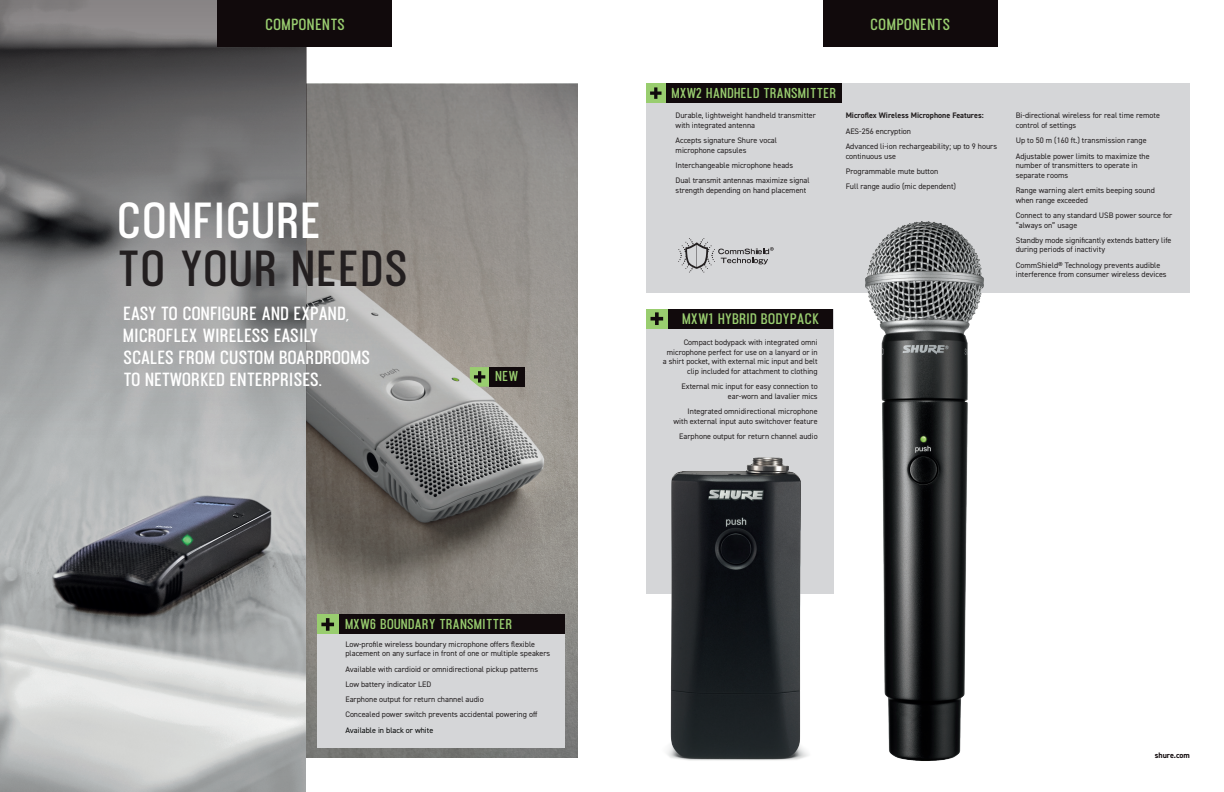
<style>
.page{position:relative;width:1224px;height:792px;background:#fff}
.page>*{position:absolute;margin:0;border:0;box-sizing:border-box;transform-origin:0 0}
.t1{font:700 44.7px "Ostrich Proper";letter-spacing:.005em;color:#231f20}
.t2{font:700 44.7px "Ostrich Proper";letter-spacing:.005em;color:#fff}
.t3{font:700 16.8px/21.8px "Ostrich Proper";letter-spacing:-.02em;color:#fff}
.t4{font:700 14.3px "Ostrich Proper";color:#99cd6f}
.t5{font:700 13.4px "Ostrich Proper";color:#99cd6f}
.t6{font:700 12.7px "Ostrich Proper";color:#99cd6f}
.t7{font:8px/9.6px "DIN2014";color:#231f20}
.t8{font:700 8px "DIN2014";color:#231f20}
.t9{font:8px "DIN2014";color:#030505}
.t10{font:700 8px "DIN2014";color:#110a0c}
</style>
<div class="page">
<img style="left:306px;top:83px;width:272px;height:674px">
<svg style="left:306px;top:84px;width:272px;height:474px;background:#8b8884"></svg>
<div style="left:646px;top:309px;width:187px;height:285px;background:#d5d6d8"></div>
<div style="left:668px;top:309px;width:165px;height:20px;background:#110a0c"></div>
<div style="left:646px;top:309px;width:22px;height:20px;background:#99cd6f"></div>
<svg style="left:651px;top:312px;width:12px;height:13px"></svg>
<img style="left:0;top:438px;width:306px;height:354px">
<div style="left:317px;top:629px;width:248px;height:119px;background:#d5d6d8"></div>
<svg style="left:0;top:0;width:306px;height:438px;background:#808182"></svg>
<div style="left:646px;top:83px;width:544px;height:210px;background:#d5d6d8"></div>
<div style="left:218px;top:0;width:174px;height:46px;background:#110a0c"></div>
<div style="left:666px;top:83px;width:176px;height:20px;background:#110a0c"></div>
<div style="left:646px;top:83px;width:20px;height:20px;background:#99cd6f"></div>
<svg style="left:650px;top:87px;width:12px;height:12px"></svg>
<div style="left:823px;top:0;width:174px;height:46px;background:#110a0c"></div>
<img style="left:865px;top:221px;width:119px;height:540px">
<div style="left:339px;top:615px;width:226px;height:19px;background:#110a0c"></div>
<div style="left:317px;top:615px;width:22px;height:19px;background:#99cd6f"></div>
<svg style="left:321px;top:618px;width:13px;height:13px"></svg>
<img style="left:667px;top:423px;width:203px;height:338px">
<svg style="left:678px;top:238px;width:96px;height:35px"></svg>
<svg style="left:470px;top:367px;width:19px;height:20px"></svg>
<div style="left:489px;top:367px;width:36px;height:20px;background:#110a0c"></div>
<h3 class="t4" style="left:265px;top:15px;width:81px">COMPONENTS</h3>
<h1 class="t2" style="left:118px;top:192px;width:207px">CONFIGURE</h1>
<h1 class="t1" style="left:118px;top:240px;width:293px">TO YOUR NEEDS</h1>
<h2 class="t3" style="left:124px;top:303px;width:249px">EASY TO CONFIGURE AND EXPAND,<br>MICROFLEX WIRELESS EASILY<br>SCALES FROM CUSTOM BOARDROOMS<br>TO NETWORKED ENTERPRISES.</h2>
<h3 class="t6" style="left:496px;top:368px;width:25px">NEW</h3>
<h3 class="t6" style="left:345px;top:616px;width:169px">MXW6 BOUNDARY TRANSMITTER</h3>
<p class="t7" style="left:345px;top:639px;width:206px">Low-profile wireless boundary microphone offers flexible placement on any surface in front of one or multiple speakers</p>
<p class="t7" style="left:345px;top:661px;width:194px;line-height:15.3px">Available with cardioid or omnidirectional pickup patterns Low battery indicator LED<br>Earphone output for return channel audio<br>Concealed power switch prevents accidental powering off</p>
<p class="t9" style="left:345px;top:725px;width:89px">Available in black or white</p>
<h3 class="t4" style="left:871px;top:15px;width:81px">COMPONENTS</h3>
<h3 class="t6" style="left:672px;top:85px;width:166px">MXW2 HANDHELD TRANSMITTER</h3>
<p class="t7" style="left:676px;top:111px;width:142px">Durable, lightweight handheld transmitter with integrated antenna</p>
<p class="t7" style="left:676px;top:136px;width:103px">Accepts signature Shure vocal microphone capsules</p>
<p class="t7" style="left:676px;top:158px;width:136px;line-height:15.3px">Interchangeable microphone heads<br>Dual transmit antennas maximize signal</p>
<p class="t7" style="left:676px;top:185px;width:132px">strength depending on hand placement</p>
<p class="t8" style="left:846px;top:110px;width:140px">Microflex Wireless Microphone Features:</p>
<p class="t7" style="left:846px;top:123px;width:153px;line-height:15.3px">AES-256 encryption<br>Advanced li-ion rechargeability; up to 9 hours</p>
<p class="t7" style="left:846px;top:148px;width:112px;line-height:15.3px">continuous use<br>Programmable mute button<br>Full range audio (mic dependent)</p>
<h3 class="t5" style="left:683px;top:311px;width:138px">MXW1 HYBRID BODYPACK</h3>
<p class="t7" style="left:663px;top:337px;width:156px;text-align:right">Compact bodypack with integrated omni microphone perfect for use on a lanyard or in a shirt pocket, with external mic input and belt clip included for attachment to clothing</p>
<p class="t7" style="left:682px;top:382px;width:138px;text-align:right">External mic input for easy connection to ear-worn and lavalier mics</p>
<p class="t7" style="left:674px;top:406px;width:146px;text-align:right">Integrated omnidirectional microphone with external input auto switchover feature</p>
<p class="t7" style="left:679px;top:431px;width:140px">Earphone output for return channel audio</p>
<p class="t7" style="left:1016px;top:111px;width:146px">Bi-directional wireless for real time remote control of settings</p>
<p class="t7" style="left:1016px;top:133px;width:135px;line-height:15.3px">Up to 50 m (160 ft.) transmission range<br>Adjustable power limits to maximize the</p>
<p class="t7" style="left:1016px;top:161px;width:123px">number of transmitters to operate in separate rooms</p>
<p class="t7" style="left:1016px;top:185px;width:141px">Range warning alert emits beeping sound when range exceeded</p>
<p class="t7" style="left:1016px;top:210px;width:158px">Connect to any standard USB power source for “always on” usage</p>
<p class="t7" style="left:1016px;top:235px;width:157px">Standby mode significantly extends battery life during periods of inactivity</p>
<p class="t7" style="left:1016px;top:260px;width:152px">CommShield® Technology prevents audible interference from consumer wireless devices</p>
<p class="t10" style="left:1155px;top:750px;width:37px">shure.com</p>
</div>
